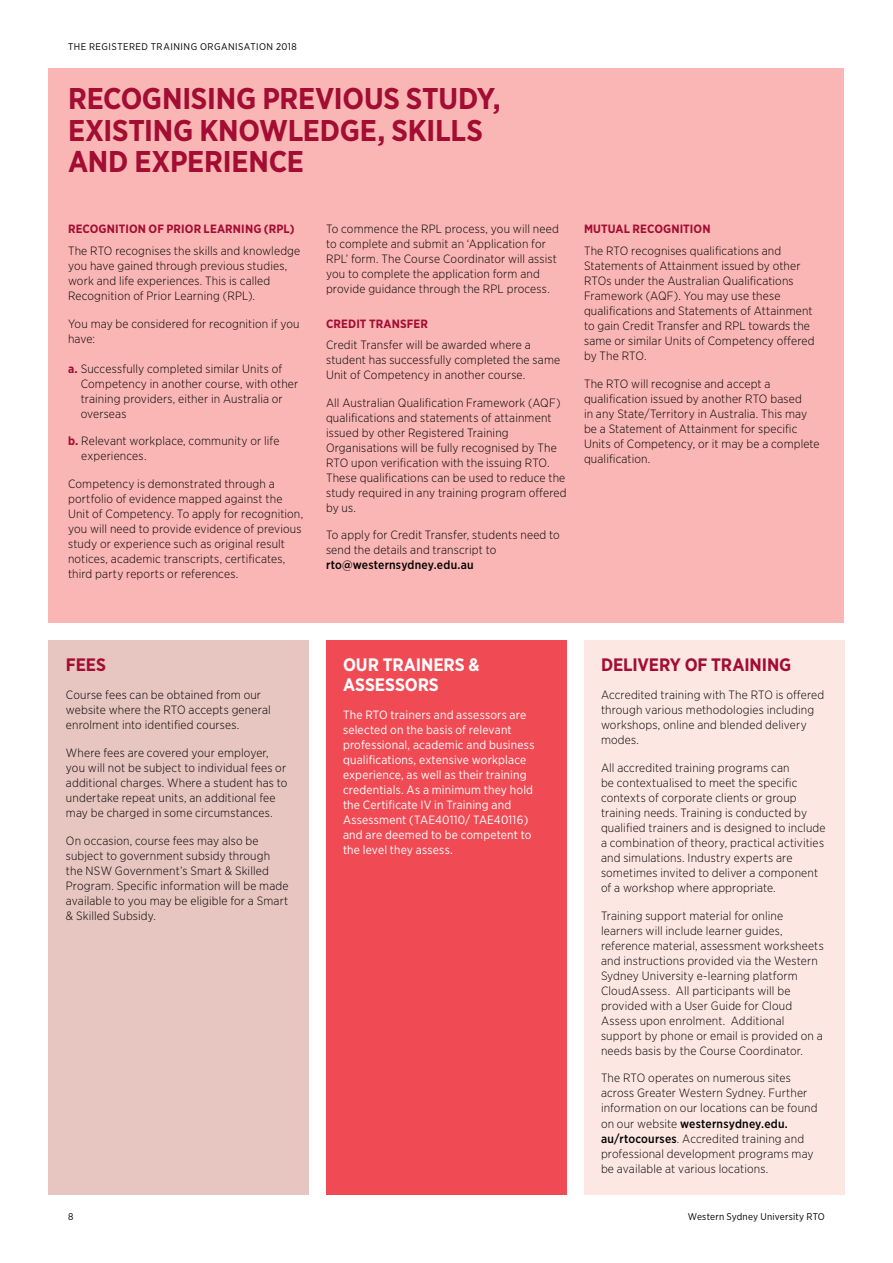
<style>
.page{position:relative;width:893px;height:1263px;background:#fff}
.page>*{position:absolute;margin:0;border:0;box-sizing:border-box;transform-origin:0 0}
.t1{font:700 30px/31.5px "Gotham Narrow";letter-spacing:-.01em;color:#a30c33}
.t2{font:700 18px "Gotham Narrow";letter-spacing:-.005em;color:#a30c33}
.t3{font:700 18px/19.5px "Gotham Narrow";letter-spacing:-.005em;color:#fff}
.t4{font:300 12px/15px "Gotham Narrow";letter-spacing:.015em;color:#000}
.t5{font:12px/15px "Gotham Narrow";letter-spacing:.015em;color:#fff}
.t6{font:700 12px "Gotham Narrow";letter-spacing:.01em;color:#a30c33}
.t7{font:500 12px "Gotham Narrow";letter-spacing:.02em;color:#000}
.t8{font:9.75px "Gotham Narrow";letter-spacing:.045em;color:#000}
.t9{font:9.75px "Gotham Narrow";letter-spacing:.02em;color:#000}
.s1{font-weight:700;color:#a30c33}
.s2{font-weight:500}
</style>
<div class="page">
<div style="left:49px;top:68px;width:795px;height:555px;background:#f9b6b4"></div>
<div style="left:49px;top:640px;width:260px;height:555px;background:#e7c5c0"></div>
<div style="left:326px;top:640px;width:241px;height:555px;background:#f04b54"></div>
<div style="left:584px;top:640px;width:260px;height:555px;background:#fde7e3"></div>
<p class="t8" style="left:68px;top:41px;width:230px">THE REGISTERED TRAINING ORGANISATION 2018</p>
<h1 class="t1" style="left:68px;top:82px;width:434px">RECOGNISING PREVIOUS STUDY,<br>EXISTING KNOWLEDGE, SKILLS<br>AND EXPERIENCE</h1>
<p class="t6" style="left:68px;top:221px;width:228px">RECOGNITION OF PRIOR LEARNING (RPL)</p>
<p class="t4" style="left:68px;top:243px;width:234px">The RTO recognises the skills and knowledge you have gained through previous studies, work and life experiences. This is called Recognition of Prior Learning (RPL).</p>
<p class="t4" style="left:68px;top:315px;width:233px">You may be considered for recognition if you have:</p>
<p class="t4" style="left:81px;top:360px;width:219px;text-indent:-13px"><span class="s1">a.</span> Successfully completed similar Units of Competency in another course, with other training providers, either in Australia or overseas</p>
<p class="t4" style="left:81px;top:433px;width:200px;text-indent:-13px"><span class="s1">b.</span> Relevant workplace, community or life experiences.</p>
<p class="t4" style="left:68px;top:476px;width:237px">Competency is demonstrated through a portfolio of evidence mapped against the Unit of Competency. To apply for recognition, you will need to provide evidence of previous study or experience such as original result notices, academic transcripts, certificates, third party reports or references.</p>
<p class="t4" style="left:326px;top:221px;width:234px">To commence the RPL process, you will need to complete and submit an ‘Application for RPL’ form. The Course Coordinator will assist you to complete the application form and provide guidance through the RPL process.</p>
<p class="t6" style="left:326px;top:316px;width:104px">CREDIT TRANSFER</p>
<p class="t4" style="left:326px;top:337px;width:236px">Credit Transfer will be awarded where a student has successfully completed the same<br>Unit of Competency in another course.</p>
<p class="t4" style="left:326px;top:395px;width:242px">All Australian Qualification Framework (AQF) qualifications and statements of attainment issued by other Registered Training Organisations will be fully recognised by The RTO upon verification with the issuing RTO.<br>These qualifications can be used to reduce the study required in any training program offered by us.</p>
<p class="t4" style="left:326px;top:527px;width:235px">To apply for Credit Transfer, students need to send the details and transcript to</p>
<p class="t7" style="left:326px;top:558px;width:149px">rto@westernsydney.edu.au</p>
<p class="t6" style="left:584px;top:221px;width:128px">MUTUAL RECOGNITION</p>
<p class="t4" style="left:584px;top:243px;width:232px">The RTO recognises qualifications and Statements of Attainment issued by other RTOs under the Australian Qualifications Framework (AQF). You may use these qualifications and Statements of Attainment to gain Credit Transfer and RPL towards the same or similar Units of Competency offered by The RTO.</p>
<p class="t4" style="left:584px;top:376px;width:237px">The RTO will recognise and accept a qualification issued by another RTO based<br>in any State/Territory in Australia. This may be a Statement of Attainment for specific Units of Competency, or it may be a complete qualification.</p>
<h2 class="t2" style="left:66px;top:653px;width:42px">FEES</h2>
<p class="t4" style="left:66px;top:687px;width:206px">Course fees can be obtained from our website where the RTO accepts general enrolment into identified courses.</p>
<p class="t4" style="left:66px;top:745px;width:223px">Where fees are covered your employer, you will not be subject to individual fees or additional charges. Where a student has to undertake repeat units, an additional fee may be charged in some circumstances.</p>
<p class="t4" style="left:66px;top:833px;width:224px">On occasion, course fees may also be subject to government subsidy through the NSW Government’s Smart &amp; Skilled Program. Specific information will be made available to you may be eligible for a Smart &amp; Skilled Subsidy.</p>
<h2 class="t3" style="left:343px;top:655px;width:138px">OUR TRAINERS &amp;<br>ASSESSORS</h2>
<p class="t5" style="left:343px;top:707px;width:193px">The RTO trainers and assessors are selected on the basis of relevant professional, academic and business qualifications, extensive workplace experience, as well as their training credentials. As a minimum they hold the Certificate IV in Training and Assessment (TAE40110/ TAE40116) and are deemed to be competent to the level they assess.</p>
<h2 class="t2" style="left:601px;top:653px;width:192px">DELIVERY OF TRAINING</h2>
<p class="t4" style="left:601px;top:687px;width:225px">Accredited training with The RTO is offered through various methodologies including workshops, online and blended delivery modes.</p>
<p class="t4" style="left:601px;top:760px;width:226px">All accredited training programs can<br>be contextualised to meet the specific contexts of corporate clients or group training needs. Training is conducted by qualified trainers and is designed to include a combination of theory, practical activities and simulations. Industry experts are sometimes invited to deliver a component of a workshop where appropriate.</p>
<p class="t4" style="left:601px;top:908px;width:224px">Training support material for online learners will include learner guides, reference material, assessment worksheets and instructions provided via the Western Sydney University e-learning platform CloudAssess. All participants will be provided with a User Guide for Cloud Assess upon enrolment. Additional support by phone or email is provided on a needs basis by the Course Coordinator.</p>
<p class="t4" style="left:601px;top:1070px;width:218px">The RTO operates on numerous sites across Greater Western Sydney. Further information on our locations can be found on our website <span class="s2">westernsydney.edu. au/rtocourses</span>. Accredited training and professional development programs may be available at various locations.</p>
<p class="t8" style="left:68px;top:1211px;width:7px">8</p>
<p class="t9" style="left:688px;top:1211px;width:139px">Western Sydney University RTO</p>
</div>
